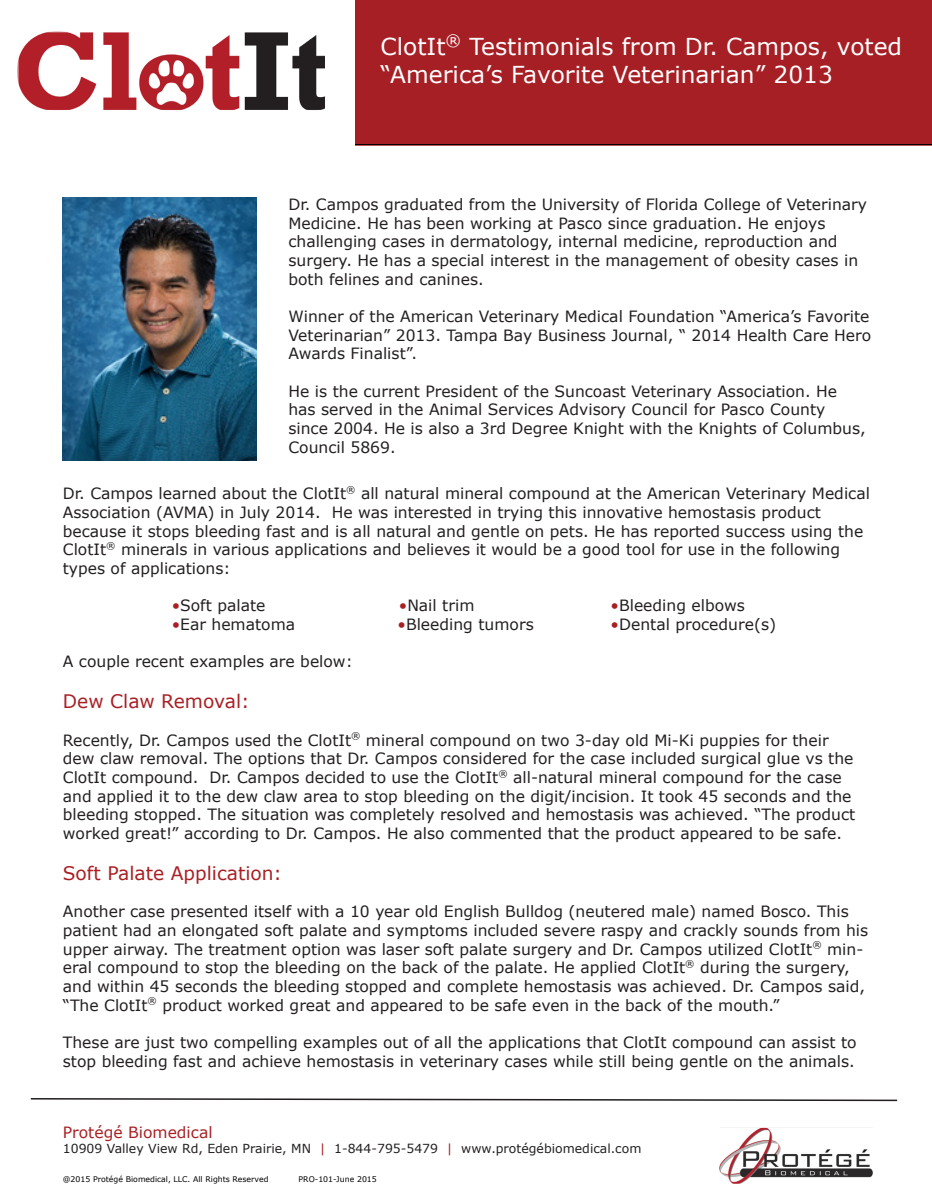
<style>
.page{position:relative;width:932px;height:1202px;background:#fff}
.page>*{position:absolute;margin:0;border:0;box-sizing:border-box;transform-origin:0 0}
.t1{font:23.25px/28px "Verdana";color:#fff}
.t2{font:18.6px "Verdana";color:#a91f23}
.t3{font:15.6px/18.6px "Verdana";color:#231f20}
.t4{font:15.6px "Verdana";color:#a91f23}
.t5{font:12.45px "Verdana";color:#231f20}
.t6{font:7.8px "Verdana";color:#000}
.s1{color:#a91f23}
</style>
<div class="page">
<div style="left:355px;top:0;width:576px;height:146px;background:#a61f25"></div>
<img style="left:720px;top:1129px;width:151px;height:53px">
<div style="left:717px;top:1126px;width:157px;height:59px;border:2px solid #fff"></div>
<img style="left:63px;top:197px;width:194px;height:263px">
<svg style="left:30px;top:1098px;width:868px;height:3px"></svg>
<img style="left:19px;top:33px;width:305px;height:76px">
<div style="left:17px;top:31px;width:309px;height:80px;border:1px solid #fff"></div>
<h1 class="t1" style="left:380px;top:32px;width:523px">ClotIt<sup>®</sup> Testimonials from Dr. Campos, voted “America’s Favorite Veterinarian” 2013</h1>
<p class="t3" style="left:288px;top:195px;width:580px">Dr. Campos graduated from the University of Florida College of Veterinary Medicine. He has been working at Pasco since graduation. He enjoys challenging cases in dermatology, internal medicine, reproduction and surgery. He has a special interest in the management of obesity cases in both felines and canines.</p>
<p class="t3" style="left:288px;top:307px;width:584px">Winner of the American Veterinary Medical Foundation “America’s Favorite<br>Veterinarian” 2013. Tampa Bay Business Journal, “ 2014 Health Care Hero<br>Awards Finalist”.</p>
<p class="t3" style="left:288px;top:381px;width:579px">He is the current President of the Suncoast Veterinary Association. He has served in the Animal Services Advisory Council for Pasco County since 2004. He is also a 3rd Degree Knight with the Knights of Columbus, Council 5869.</p>
<p class="t3" style="left:63px;top:484px;width:808px">Dr. Campos learned about the ClotIt<sup>®</sup> all natural mineral compound at the American Veterinary Medical Association (AVMA) in July 2014. He was interested in trying this innovative hemostasis product because it stops bleeding fast and is all natural and gentle on pets. He has reported success using the ClotIt<sup>®</sup> minerals in various applications and believes it would be a good tool for use in the following types of applications:</p>
<p class="t3" style="left:172px;top:596px;width:95px"><span class="s1">•</span>Soft palate</p>
<p class="t3" style="left:399px;top:596px;width:77px"><span class="s1">•</span>Nail trim</p>
<p class="t3" style="left:610px;top:596px;width:136px"><span class="s1">•</span>Bleeding elbows</p>
<p class="t3" style="left:172px;top:614px;width:125px"><span class="s1">•</span>Ear hematoma</p>
<p class="t3" style="left:397px;top:614px;width:138px"><span class="s1">•</span>Bleeding tumors</p>
<p class="t3" style="left:610px;top:614px;width:167px"><span class="s1">•</span>Dental procedure(s)</p>
<p class="t3" style="left:63px;top:652px;width:291px">A couple recent examples are below:</p>
<p class="t2" style="left:63px;top:688px;width:188px">Dew Claw Removal:</p>
<p class="t3" style="left:63px;top:730px;width:793px">Recently, Dr. Campos used the ClotIt<sup>®</sup> mineral compound on two 3-day old Mi-Ki puppies for their dew claw removal. The options that Dr. Campos considered for the case included surgical glue vs the ClotIt compound. Dr. Campos decided to use the ClotIt<sup>®</sup> all-natural mineral compound for the case and applied it to the dew claw area to stop bleeding on the digit/incision. It took 45 seconds and the bleeding stopped. The situation was completely resolved and hemostasis was achieved. “The product worked great!” according to Dr. Campos. He also commented that the product appeared to be safe.</p>
<p class="t2" style="left:63px;top:860px;width:221px">Soft Palate Application:</p>
<p class="t3" style="left:63px;top:902px;width:806px">Another case presented itself with a 10 year old English Bulldog (neutered male) named Bosco. This patient had an elongated soft palate and symptoms included severe raspy and crackly sounds from his upper airway. The treatment option was laser soft palate surgery and Dr. Campos utilized ClotIt<sup>®</sup> min&shy;eral compound to stop the bleeding on the back of the palate. He applied ClotIt<sup>®</sup> during the surgery, and within 45 seconds the bleeding stopped and complete hemostasis was achieved. Dr. Campos said, “The ClotIt<sup>®</sup> product worked great and appeared to be safe even in the back of the mouth.”</p>
<p class="t3" style="left:63px;top:1032px;width:795px">These are just two compelling examples out of all the applications that ClotIt compound can assist to stop bleeding fast and achieve hemostasis in veterinary cases while still being gentle on the animals.</p>
<p class="t4" style="left:63px;top:1121px;width:151px">Protégé Biomedical</p>
<p class="t5" style="left:63px;top:1139px;width:580px">10909 Valley View Rd, Eden Prairie, MN <span class="s1">|</span> 1-844-795-5479 <span class="s1">|</span> www.protégébiomedical.com</p>
<p class="t6" style="left:63px;top:1173px;width:207px">@2015 Protégé Biomedical, LLC. All Rights Reserved</p>
<p class="t6" style="left:298px;top:1173px;width:80px">PRO-101-June 2015</p>
</div>
